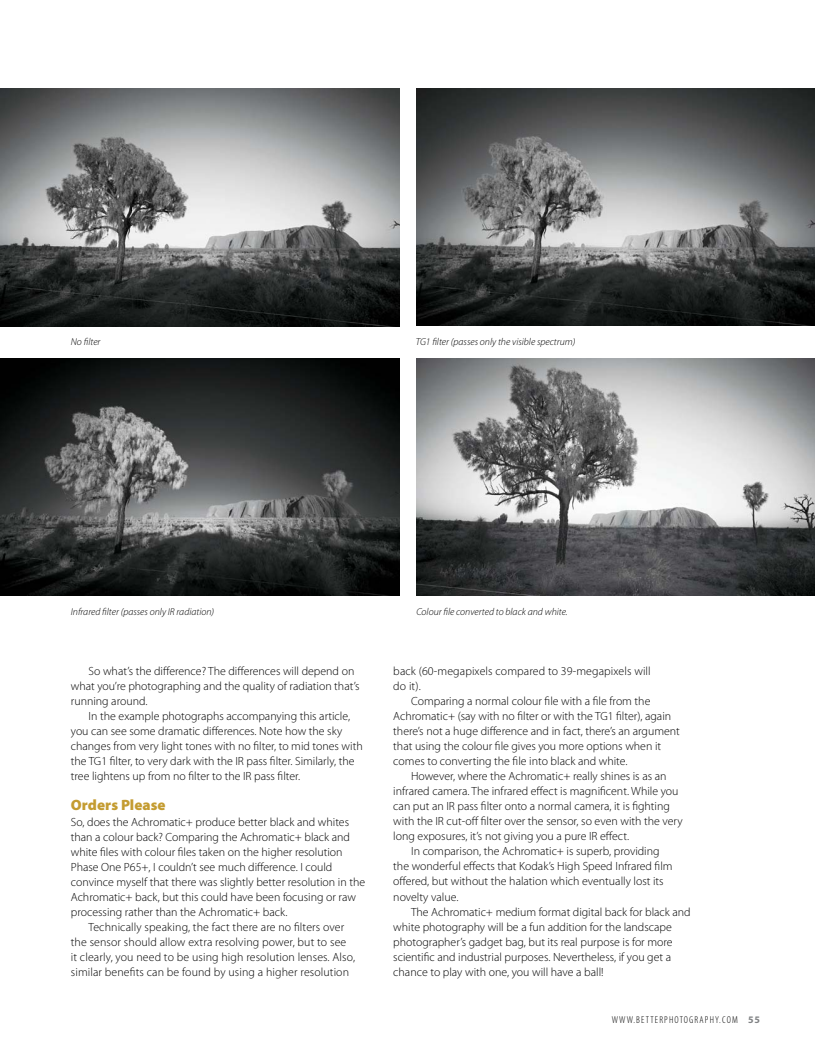
<style>
.page{position:relative;width:815px;height:1053px;background:#fff}
.page>*{position:absolute;margin:0;border:0;box-sizing:border-box;transform-origin:0 0}
.t1{font:900 15px "Myriad Pro";color:#c49c31}
.t2{font:300 11.88px/15px "Myriad Pro";color:#000}
.t3{font:italic 300 10px "Myriad Pro";color:#000}
.t4{font:300 condensed 10px "Myriad Pro";letter-spacing:.12em;color:#000}
.s1{font-weight:700;font-stretch:normal;color:#808284}
</style>
<div class="page">
<img style="left:416px;top:358px;width:399px;height:237px">
<img style="left:417px;top:89px;width:398px;height:237px">
<img style="left:0;top:89px;width:399px;height:237px">
<img style="left:0;top:358px;width:399px;height:237px">
<p class="t3" style="left:71px;top:336px;width:31px">No filter</p>
<p class="t3" style="left:416px;top:336px;width:161px">TG1 filter (passes only the visible spectrum)</p>
<p class="t3" style="left:71px;top:606px;width:145px">Infrared filter (passes only IR radiation)</p>
<p class="t3" style="left:416px;top:606px;width:153px">Colour file converted to black and white.</p>
<p class="t2" style="left:71px;top:664px;width:290px;text-indent:18px">So what’s the difference? The differences will depend on what you’re photographing and the quality of radiation that’s running around.</p>
<p class="t2" style="left:71px;top:709px;width:293px;text-indent:18px">In the example photographs accompanying this article, you can see some dramatic differences. Note how the sky changes from very light tones with no filter, to mid tones with the TG1 filter, to very dark with the IR pass filter. Similarly, the tree lightens up from no filter to the IR pass filter.</p>
<p class="t1" style="left:71px;top:796px;width:96px">Orders Please</p>
<p class="t2" style="left:71px;top:814px;width:280px">So, does the Achromatic+ produce better black and whites</p>
<p class="t2" style="left:71px;top:829px;width:281px">than a colour back? Comparing the Achromatic+ black and</p>
<p class="t2" style="left:71px;top:844px;width:273px">white files with colour files taken on the higher resolution</p>
<p class="t2" style="left:71px;top:859px;width:263px">Phase One P65+, I couldn’t see much difference. I could</p>
<p class="t2" style="left:71px;top:874px;width:296px">convince myself that there was slightly better resolution in the</p>
<p class="t2" style="left:71px;top:889px;width:287px">Achromatic+ back, but this could have been focusing or raw</p>
<p class="t2" style="left:71px;top:904px;width:218px">processing rather than the Achromatic+ back.</p>
<p class="t2" style="left:89px;top:919px;width:257px">Technically speaking, the fact there are no filters over</p>
<p class="t2" style="left:71px;top:934px;width:277px">the sensor should allow extra resolving power, but to see</p>
<p class="t2" style="left:71px;top:949px;width:286px">it clearly, you need to be using high resolution lenses. Also,</p>
<p class="t2" style="left:71px;top:964px;width:280px">similar benefits can be found by using a higher resolution</p>
<p class="t2" style="left:393px;top:664px;width:259px">back (60-megapixels compared to 39-megapixels will do it).</p>
<p class="t2" style="left:393px;top:694px;width:288px;text-indent:18px">Comparing a normal colour file with a file from the Achromatic+ (say with no filter or with the TG1 filter), again there’s not a huge difference and in fact, there’s an argument that using the colour file gives you more options when it comes to converting the file into black and white.</p>
<p class="t2" style="left:411px;top:769px;width:257px">However, where the Achromatic+ really shines is as an</p>
<p class="t2" style="left:393px;top:784px;width:287px">infrared camera. The infrared effect is magnificent. While you</p>
<p class="t2" style="left:393px;top:799px;width:278px">can put an IR pass filter onto a normal camera, it is fighting</p>
<p class="t2" style="left:393px;top:814px;width:291px">with the IR cut-off filter over the sensor, so even with the very</p>
<p class="t2" style="left:393px;top:829px;width:237px">long exposures, it’s not giving you a pure IR effect.</p>
<p class="t2" style="left:411px;top:844px;width:250px">In comparison, the Achromatic+ is superb, providing</p>
<p class="t2" style="left:393px;top:859px;width:281px">the wonderful effects that Kodak’s High Speed Infrared film</p>
<p class="t2" style="left:393px;top:874px;width:272px">offered, but without the halation which eventually lost its</p>
<p class="t2" style="left:393px;top:889px;width:67px">novelty value.</p>
<p class="t2" style="left:411px;top:904px;width:281px">The Achromatic+ medium format digital back for black and</p>
<p class="t2" style="left:393px;top:919px;width:280px">white photography will be a fun addition for the landscape</p>
<p class="t2" style="left:393px;top:934px;width:281px">photographer’s gadget bag, but its real purpose is for more</p>
<p class="t2" style="left:393px;top:949px;width:279px">scientific and industrial purposes. Nevertheless, if you get a</p>
<p class="t2" style="left:393px;top:964px;width:212px">chance to play with one, you will have a ball!</p>
<p class="t4" style="left:612px;top:1014px;width:150px">WWW.BETTERPHOTOGRAPHY.COM <span class="s1">55</span></p>
</div>
